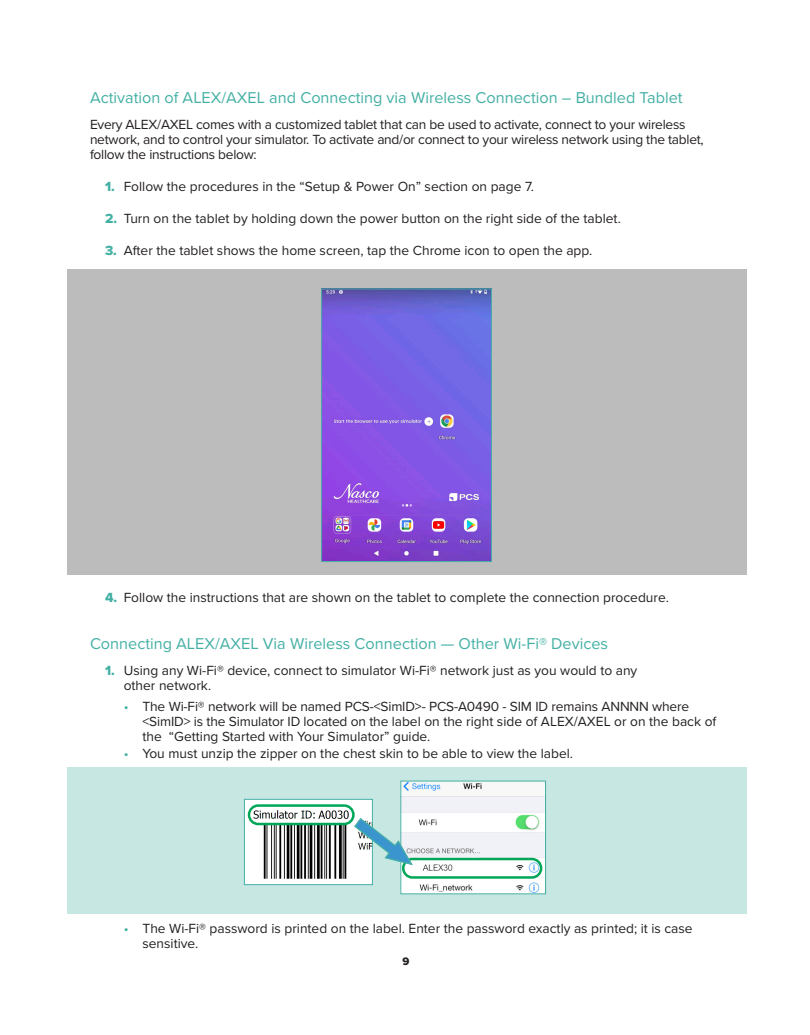
<style>
.page{position:relative;width:810px;height:1035px;background:#fff}
.page>*{position:absolute;margin:0;border:0;box-sizing:border-box;transform-origin:0 0}
.HEADINGS{font:16.25px "Proxima Nova";color:#44b0a4}
.HEADINGS-2{font:13.75px/15px "Proxima Nova";color:#231f20}
.HEADINGS-3{font:13.75px/15px "Proxima Nova";letter-spacing:-.02em;color:#231f20}
.t1{font:11.25px "Proxima Nova Extrabld";color:#231f20}
.s1{font-family:"Proxima Nova Extrabld";color:#44b0a4}
.s2{color:#44b0a4}
</style>
<div class="page">
<div style="left:68px;top:269px;width:679px;height:306px;background:#bdbcbc"></div>
<img style="left:323px;top:291px;width:167px;height:269px">
<div style="left:321px;top:289px;width:171px;height:273px;border:1px solid #44b0a4"></div>
<div style="left:68px;top:767px;width:679px;height:147px;background:#c7e7e3"></div>
<img style="left:246px;top:801px;width:125px;height:82px">
<div style="left:244px;top:799px;width:129px;height:86px;border:1px solid #44b0a4"></div>
<div style="left:248px;top:804px;width:107px;height:21px;border:2px solid #00a759;border-radius:9px"></div>
<img style="left:402px;top:783px;width:142px;height:109px">
<div style="left:400px;top:781px;width:146px;height:113px;border:1px solid #44b0a4"></div>
<div style="left:402px;top:858px;width:140px;height:21px;border:2px solid #00a759;border-radius:9px"></div>
<svg style="left:353px;top:817px;width:61px;height:49px"></svg>
<p class="HEADINGS" style="left:90px;top:85px;width:594px">Activation of ALEX/AXEL and Connecting via Wireless Connection – Bundled Tablet</p>
<p class="HEADINGS-3" style="left:90px;top:116px;width:615px">Every ALEX/AXEL comes with a customized tablet that can be used to activate, connect to your wireless network, and to control your simulator. To activate and/or connect to your wireless network using the tablet, follow the instructions below:</p>
<p class="HEADINGS-2" style="left:105px;top:178px;width:430px"><span class="s1">1.</span> Follow the procedures in the “Setup &amp; Power On” section on page 7.</p>
<p class="HEADINGS-2" style="left:105px;top:210px;width:517px"><span class="s1">2.</span> Turn on the tablet by holding down the power button on the right side of the tablet.</p>
<p class="HEADINGS-2" style="left:105px;top:242px;width:489px"><span class="s1">3.</span> After the tablet shows the home screen, tap the Chrome icon to open the app.</p>
<p class="HEADINGS-2" style="left:105px;top:589px;width:565px"><span class="s1">4.</span> Follow the instructions that are shown on the tablet to complete the connection procedure.</p>
<p class="HEADINGS" style="left:90px;top:631px;width:520px">Connecting ALEX/AXEL Via Wireless Connection — Other Wi-Fi® Devices</p>
<p class="HEADINGS-2" style="left:124px;top:662px;width:515px;text-indent:-19px"><span class="s1">1.</span> Using any Wi-Fi® device, connect to simulator Wi-Fi® network just as you would to any other network.</p>
<p class="HEADINGS-2" style="left:124px;top:698px;width:567px"><span class="s2">•</span> The Wi-Fi® network will be named PCS-&lt;SimID&gt;- PCS-A0490 - SIM ID remains ANNNN where</p>
<p class="HEADINGS-2" style="left:142px;top:713px;width:575px">&lt;SimID&gt; is the Simulator ID located on the label on the right side of ALEX/AXEL or on the back of the “Getting Started with Your Simulator” guide.</p>
<p class="HEADINGS-2" style="left:124px;top:746px;width:451px"><span class="s2">•</span> You must unzip the zipper on the chest skin to be able to view the label.</p>
<p class="HEADINGS-2" style="left:143px;top:921px;width:552px;text-indent:-19px"><span class="s2">•</span> The Wi-Fi® password is printed on the label. Enter the password exactly as printed; it is case sensitive.</p>
<p class="t1" style="left:402px;top:953px;width:8px">9</p>
</div>
